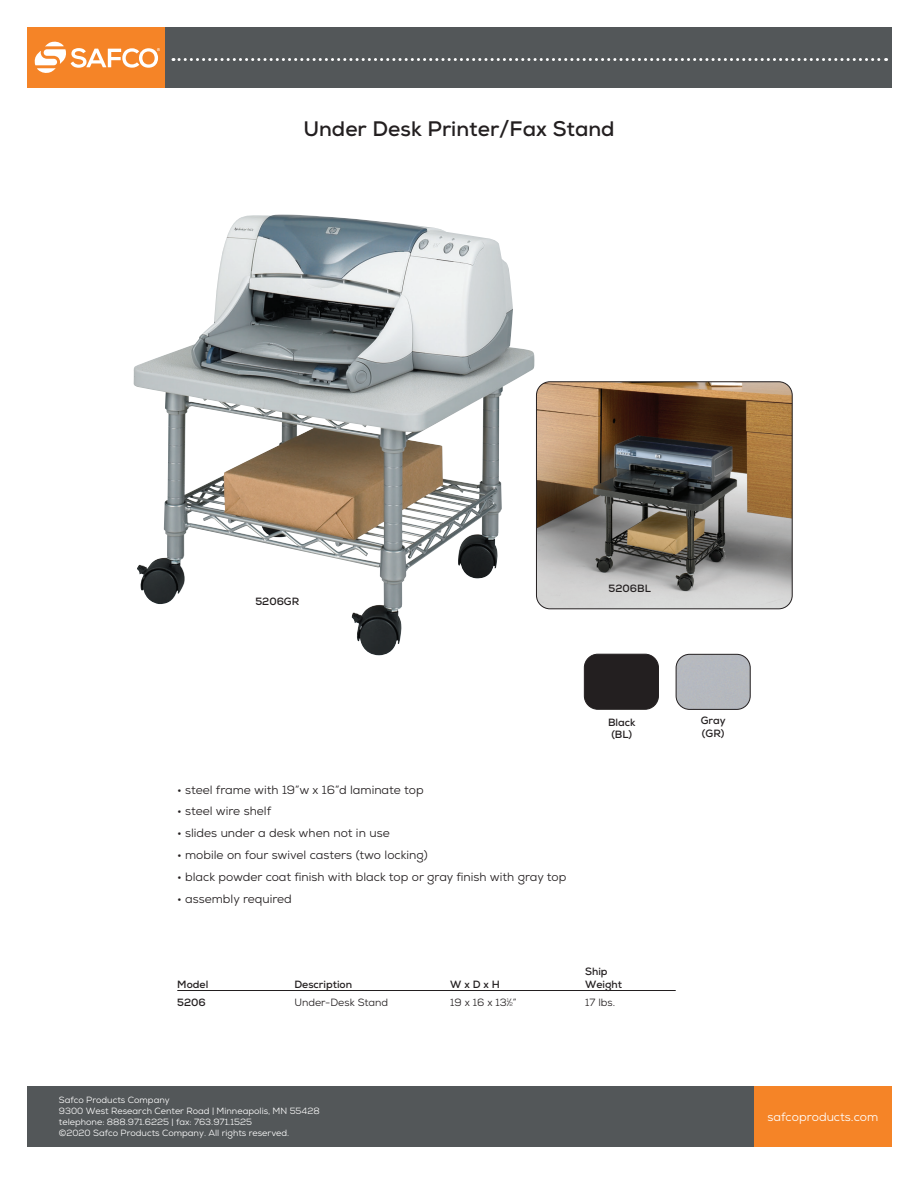
<style>
.page{position:relative;width:918px;height:1188px;background:#fff}
.page>*{position:absolute;margin:0;border:0;box-sizing:border-box;transform-origin:0 0}
.t1{font:700 21px "Nexa";color:#231f20}
.t2{font:12px "Nexa";color:#231f20}
.t3{font:12px "Nexa";color:#fff}
.t4{font:700 10.5px/12.6px "Nexa";color:#231f20;text-align:center}
.t5{font:10.5px "Nexa";color:#231f20}
.t6{font:9px/10.8px "Nexa";color:#fff}
.s1{font-size:5.25px}
</style>
<div class="page">
<div style="left:753px;top:1086px;width:139px;height:60px;background:#f58427"></div>
<div style="left:27px;top:1086px;width:726px;height:60px;background:#535759"></div>
<div style="left:27px;top:27px;width:138px;height:61px;background:#f58427"></div>
<div style="left:165px;top:27px;width:726px;height:61px;background:#535759"></div>
<svg style="left:173px;top:58px;width:714px;height:3px"></svg>
<svg style="left:34px;top:41px;width:126px;height:32px"></svg>
<hr style="left:177px;top:990px;width:565px;height:1px;background:#231f20">
<img style="left:133px;top:214px;width:369px;height:441px">
<img style="left:536px;top:383px;width:255px;height:226px">
<div style="left:536px;top:381px;width:257px;height:228px;border:1px solid #231f20;border-radius:14px"></div>
<div style="left:584px;top:654px;width:74px;height:55px;background:#231f20;border-radius:14px"></div>
<div style="left:584px;top:654px;width:75px;height:56px;border:1px solid #231f20;border-radius:14px"></div>
<div style="left:676px;top:654px;width:73px;height:55px;background:#b5b9be"></div>
<div style="left:676px;top:654px;width:75px;height:56px;border:1px solid #231f20;border-radius:14px"></div>
<div style="left:676px;top:950px;width:83px;height:70px;background:#fff"></div>
<h1 class="t1" style="left:303px;top:115px;width:313px">Under Desk Printer/Fax Stand</h1>
<p class="t4" style="left:255px;top:595px;width:45px">5206GR</p>
<p class="t4" style="left:609px;top:582px;width:44px">5206BL</p>
<p class="t2" style="left:177px;top:782px;width:248px">• steel frame with 19”w x 16”d laminate top</p>
<p class="t2" style="left:177px;top:804px;width:96px">• steel wire shelf</p>
<p class="t2" style="left:177px;top:826px;width:214px">• slides under a desk when not in use</p>
<p class="t2" style="left:177px;top:847px;width:252px">• mobile on four swivel casters (two locking)</p>
<p class="t2" style="left:177px;top:869px;width:391px">• black powder coat finish with black top or gray finish with gray top</p>
<p class="t2" style="left:177px;top:891px;width:116px">• assembly required</p>
<p class="t4" style="left:608px;top:716px;width:29px">Black (BL)</p>
<p class="t4" style="left:701px;top:714px;width:26px;text-align:left">Gray (GR)</p>
<p class="t4" style="left:585px;top:965px;width:24px">Ship</p>
<p class="t4" style="left:177px;top:978px;width:33px">Model</p>
<p class="t4" style="left:294px;top:978px;width:59px">Description</p>
<p class="t4" style="left:450px;top:978px;width:51px">W x D x H</p>
<p class="t4" style="left:585px;top:978px;width:38px">Weight</p>
<p class="t4" style="left:177px;top:996px;width:30px">5206</p>
<p class="t5" style="left:294px;top:995px;width:95px">Under-Desk Stand</p>
<p class="t5" style="left:450px;top:995px;width:68px">19 x 16 x 13<sup>1</sup>⁄<span class="s1">2</span>”</p>
<p class="t5" style="left:585px;top:995px;width:31px">17 lbs.</p>
<p class="t6" style="left:59px;top:1095px;width:262px">Safco Products Company<br>9300 West Research Center Road | Minneapolis, MN 55428 telephone: 888.971.6225 | fax: 763.971.1525<br>©2020 Safco Products Company. All rights reserved.</p>
<p class="t3" style="left:767px;top:1109px;width:112px">safcoproducts.com</p>
</div>
